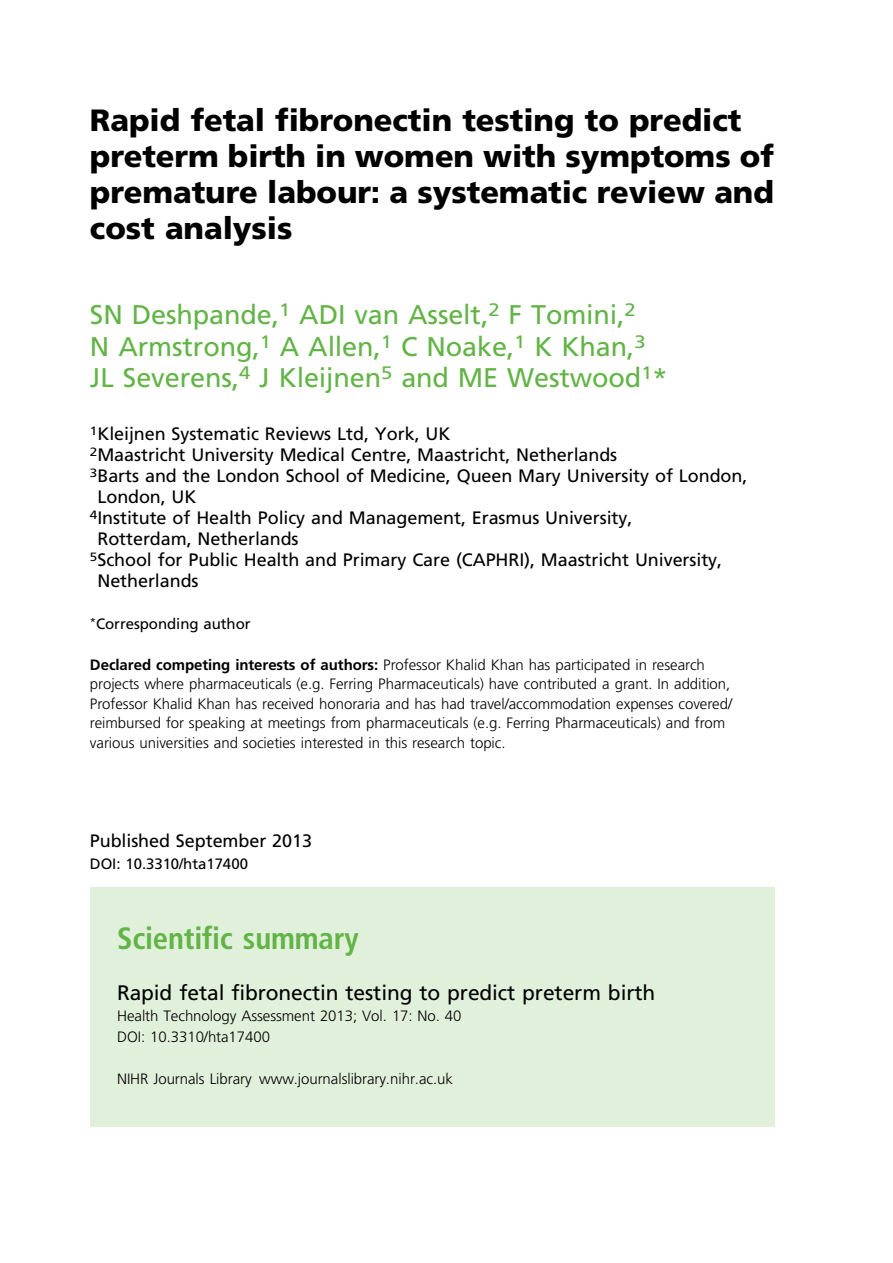
<style>
.page{position:relative;width:893px;height:1263px;background:#fff}
.page>*{position:absolute;margin:0;border:0;box-sizing:border-box;transform-origin:0 0}
.t1{font:30.75px/36px "Adv TT20 abcef 8.B";color:#000}
.t2{font:30.75px "Adv TT24 c 3 cae 3.B";color:#62b446}
.t3{font:27px/31.5px "Adv TT118 e 7927";color:#62b446}
.t4{font:21px "Adv TT118 e 7927";color:#000}
.t5{font:18px "Adv TT118 e 7927";color:#000}
.t6{font:15px/19.5px "Adv T Tebabd 7 da";color:#000}
.t7{font:15px "Adv TT118 e 7927";color:#000}
.s1{font-family:"Adv TT20 abcef 8.B+fb"}
.s2{font-family:"Adv TT6 c 1 def 61.B"}
</style>
<div class="page">
<div style="left:90px;top:887px;width:684px;height:239px;background:#e1f0db"></div>
<h1 class="t1" style="left:90px;top:105px;width:685px">Rapid fetal <span class="s1">fi</span>bronectin testing to predict preterm birth in women with symptoms of premature labour: a systematic review and cost analysis</h1>
<h2 class="t3" style="left:90px;top:301px;width:579px">SN Deshpande,<sup>1</sup> ADI van Asselt,<sup>2</sup> F Tomini,<sup>2<br></sup>N Armstrong,<sup>1</sup> A Allen,<sup>1</sup> C Noake,<sup>1</sup> K Khan,<sup>3<br></sup>JL Severens,<sup>4</sup> J Kleijnen<sup>5</sup> and ME Westwood<sup>1</sup>*</h2>
<p class="t5" style="left:90px;top:427px;width:362px"><sup>1</sup>Kleijnen Systematic Reviews Ltd, York, UK</p>
<p class="t5" style="left:90px;top:448px;width:529px"><sup>2</sup>Maastricht University Medical Centre, Maastricht, Netherlands</p>
<p class="t5" style="left:90px;top:469px;width:659px"><sup>3</sup>Barts and the London School of Medicine, Queen Mary University of London,</p>
<p class="t5" style="left:97px;top:490px;width:101px">London, UK</p>
<p class="t5" style="left:90px;top:511px;width:544px"><sup>4</sup>Institute of Health Policy and Management, Erasmus University,</p>
<p class="t5" style="left:97px;top:532px;width:202px">Rotterdam, Netherlands</p>
<p class="t5" style="left:90px;top:553px;width:634px"><sup>5</sup>School for Public Health and Primary Care (CAPHRI), Maastricht University,</p>
<p class="t5" style="left:97px;top:574px;width:102px">Netherlands</p>
<p class="t7" style="left:90px;top:618px;width:162px"><sup>*</sup>Corresponding author</p>
<p class="t6" style="left:90px;top:656px;width:644px"><span class="s2">Declared competing interests of authors:</span> Professor Khalid Khan has participated in research projects where pharmaceuticals (e.g. Ferring Pharmaceuticals) have contributed a grant. In addition, Professor Khalid Khan has received honoraria and has had travel/accommodation expenses covered/ reimbursed for speaking at meetings from pharmaceuticals (e.g. Ferring Pharmaceuticals) and from various universities and societies interested in this research topic.</p>
<p class="t5" style="left:90px;top:833px;width:224px">Published September 2013</p>
<p class="t7" style="left:90px;top:858px;width:159px">DOI: 10.3310/hta17400</p>
<h1 class="t2" style="left:117px;top:927px;width:243px">Scientific summary</h1>
<h3 class="t4" style="left:117px;top:984px;width:540px">Rapid fetal fibronectin testing to predict preterm birth</h3>
<p class="t6" style="left:117px;top:1007px;width:346px;line-height:21px">Health Technology Assessment 2013; Vol. 17: No. 40<br>DOI: 10.3310/hta17400</p>
<p class="t6" style="left:117px;top:1070px;width:337px">NIHR Journals Library www.journalslibrary.nihr.ac.uk</p>
</div>
